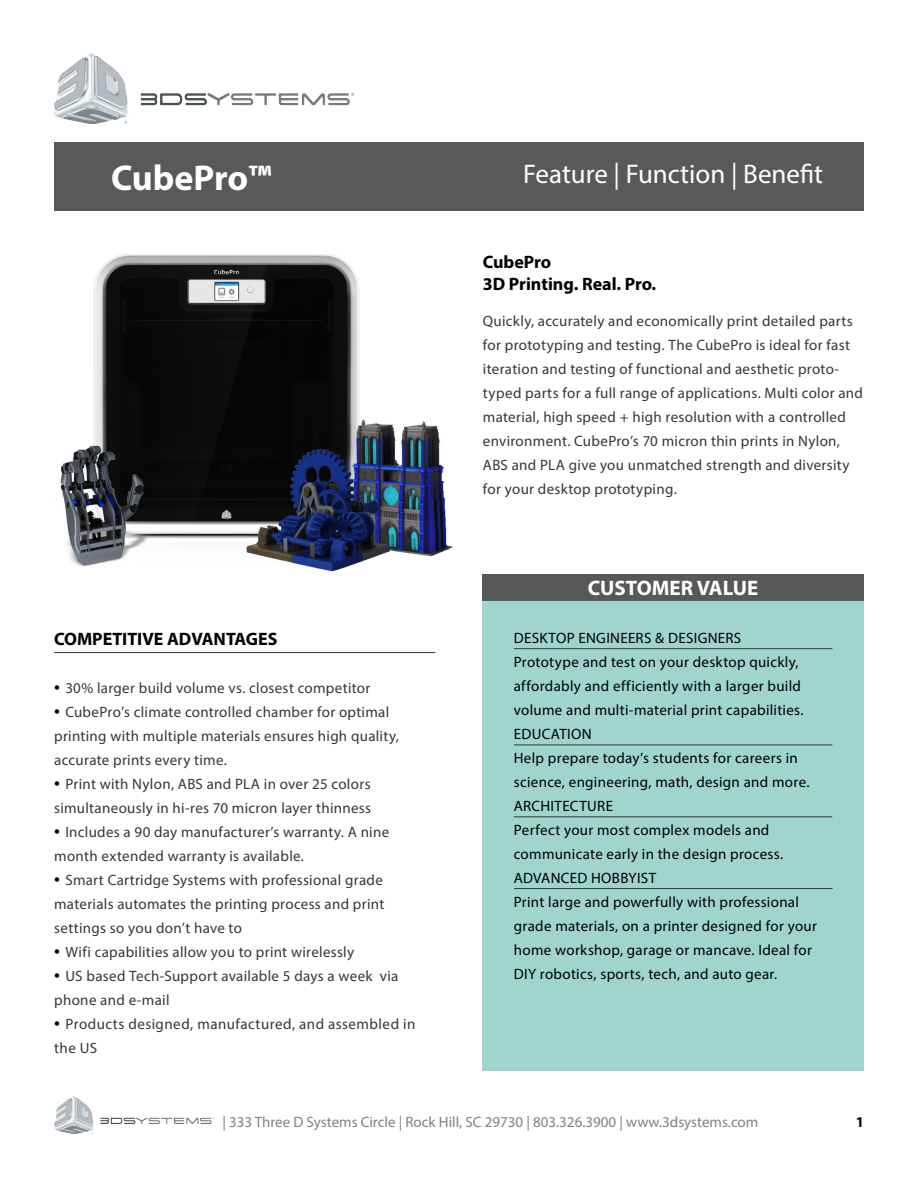
<style>
.page{position:relative;width:918px;height:1188px;background:#fff}
.page>*{position:absolute;margin:0;border:0;box-sizing:border-box;transform-origin:0 0}
.t1{font:700 36px "Myriad Pro";letter-spacing:-.005em;color:#fff}
.t2{font:27px "Myriad Pro";color:#fff}
.t3{font:700 21px "Myriad Pro";color:#fff}
.t4{font:700 18px "Myriad Pro";color:#000}
.t5{font:15px/24px "Myriad Pro";letter-spacing:.02em;color:#3b3532}
.t6{font:15px/24px "Myriad Pro";letter-spacing:.02em;color:#000}
.t7{font:15px "Myriad Pro";color:#867f7c}
.t8{font:700 15px "Myriad Pro";color:#000}
.s1{font-size:21px;color:#000}
</style>
<div class="page">
<img style="left:60px;top:255px;width:393px;height:317px">
<div style="left:54px;top:142px;width:810px;height:69px;background:#58595b"></div>
<div style="left:483px;top:601px;width:381px;height:470px;background:#a0d5cd"></div>
<div style="left:482px;top:574px;width:382px;height:27px;background:#57585a"></div>
<img style="left:54px;top:54px;width:300px;height:70px">
<img style="left:54px;top:1097px;width:159px;height:37px">
<hr style="left:514px;top:648px;width:318px;height:1px;background:#3b3532">
<hr style="left:514px;top:745px;width:318px;height:1px;background:#3b3532">
<hr style="left:514px;top:816px;width:318px;height:1px;background:#3b3532">
<hr style="left:514px;top:888px;width:319px;height:1px;background:#3b3532">
<hr style="left:54px;top:652px;width:381px;height:1px;background:#3b3532">
<p class="t1" style="left:111px;top:154px;width:162px">CubePro™</p>
<p class="t4" style="left:54px;top:627px;width:225px">COMPETITIVE ADVANTAGES</p>
<p class="t5" style="left:54px;top:676px;width:318px"><span class="s1">•</span> 30% larger build volume vs. closest competitor</p>
<p class="t5" style="left:54px;top:700px;width:346px"><span class="s1">•</span> CubePro’s climate controlled chamber for optimal printing with multiple materials ensures high quality, accurate prints every time.</p>
<p class="t5" style="left:54px;top:772px;width:318px"><span class="s1">•</span> Print with Nylon, ABS and PLA in over 25 colors simultaneously in hi-res 70 micron layer thinness</p>
<p class="t5" style="left:54px;top:820px;width:337px"><span class="s1">•</span> Includes a 90 day manufacturer’s warranty. A nine month extended warranty is available.</p>
<p class="t5" style="left:54px;top:868px;width:332px;text-align:justify"><span class="s1">•</span> Smart Cartridge Systems with professional grade materials automates the printing process and print settings so you don’t have to</p>
<p class="t5" style="left:54px;top:940px;width:302px"><span class="s1">•</span> Wifi capabilities allow you to print wirelessly</p>
<p class="t5" style="left:54px;top:964px;width:346px"><span class="s1">•</span> US based Tech-Support available 5 days a week via phone and e-mail</p>
<p class="t5" style="left:54px;top:1012px;width:363px"><span class="s1">•</span> Products designed, manufactured, and assembled in the US</p>
<p class="t2" style="left:523px;top:158px;width:301px">Feature | Function | Benefit</p>
<p class="t4" style="left:483px;top:250px;width:70px">CubePro</p>
<p class="t4" style="left:483px;top:272px;width:175px">3D Printing. Real. Pro.</p>
<p class="t5" style="left:483px;top:309px;width:382px">Quickly, accurately and economically print detailed parts for prototyping and testing. The CubePro is ideal for fast iteration and testing of functional and aesthetic proto&shy;typed parts for a full range of applications. Multi color and material, high speed + high resolution with a controlled environment. CubePro’s 70 micron thin prints in Nylon, ABS and PLA give you unmatched strength and diversity for your desktop prototyping.</p>
<p class="t3" style="left:588px;top:574px;width:172px">CUSTOMER VALUE</p>
<p class="t6" style="left:514px;top:626px;width:229px">DESKTOP ENGINEERS &amp; DESIGNERS</p>
<p class="t6" style="left:514px;top:650px;width:291px">Prototype and test on your desktop quickly, affordably and efficiently with a larger build volume and multi-material print capabilities.</p>
<p class="t6" style="left:514px;top:722px;width:79px">EDUCATION</p>
<p class="t6" style="left:514px;top:746px;width:297px">Help prepare today’s students for careers in science, engineering, math, design and more.</p>
<p class="t6" style="left:514px;top:794px;width:101px">ARCHITECTURE</p>
<p class="t6" style="left:514px;top:818px;width:271px">Perfect your most complex models and communicate early in the design process.</p>
<p class="t6" style="left:514px;top:866px;width:144px">ADVANCED HOBBYIST</p>
<p class="t6" style="left:514px;top:890px;width:305px">Print large and powerfully with professional grade materials, on a printer designed for your home workshop, garage or mancave. Ideal for DIY robotics, sports, tech, and auto gear.</p>
<p class="t7" style="left:222px;top:1112px;width:537px">| 333 Three D Systems Circle | Rock Hill, SC 29730 | 803.326.3900 | www.3dsystems.com</p>
<p class="t8" style="left:856px;top:1112px;width:10px">1</p>
</div>
